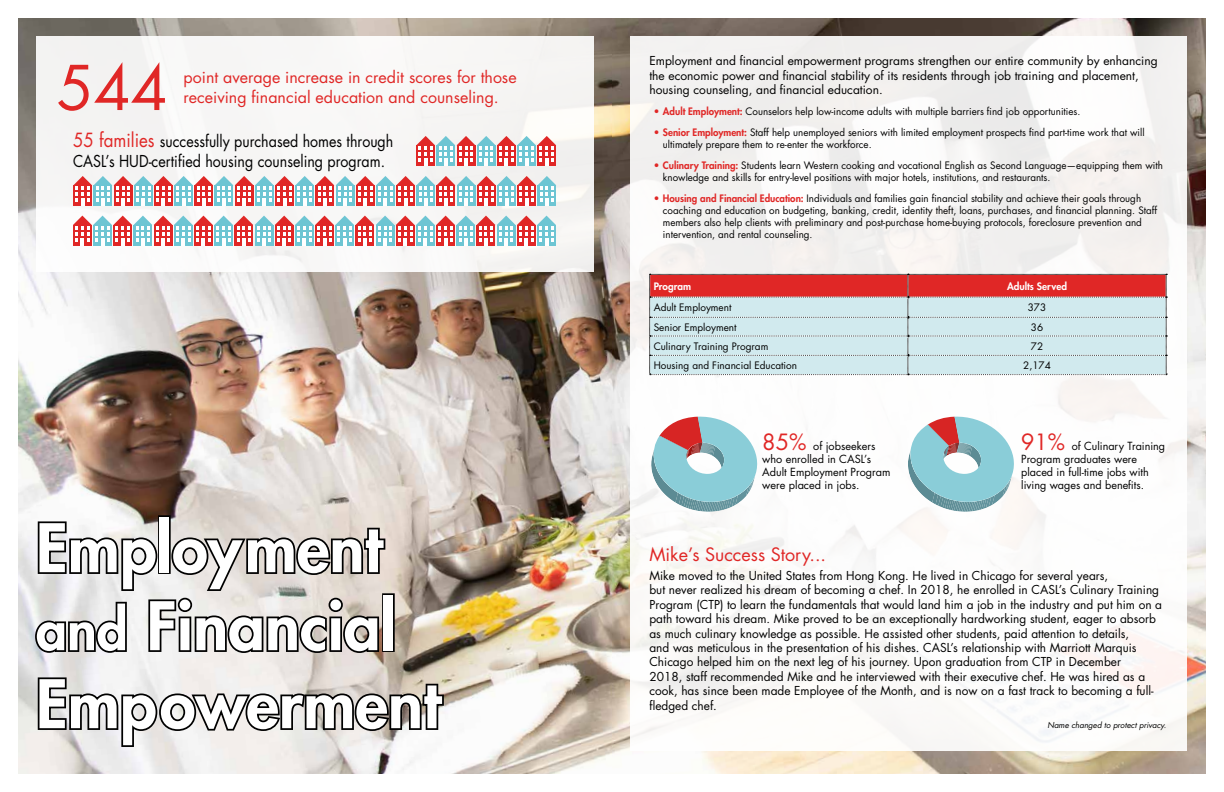
<style>
.page{position:relative;width:1224px;height:792px;background:#fff}
.page>*{position:absolute;margin:0;border:0;box-sizing:border-box;transform-origin:0 0}
.t1{font:800 65px/78px "Futura Std";color:#fff}
.t2{font:60px "Futura Std";color:#e02726}
.t3{font:18px "Futura Std";color:#e02726}
.t4{font:16px/19.2px "Futura Std";color:#000;scale:.89 1}
.t5{font:16px/20px "Futura Std";color:#e02726}
.t6{font:12px/14.4px "Futura Std";color:#000}
.t7{font:10.9px/13.1px "Futura Std";color:#000}
.t8{font:10px/12px "Futura Std";color:#000}
.t9{font:800 10px "Futura Std";color:#fff}
.t10{font:italic 8px "Futura Std";color:#000}
.s1{font-size:19px;color:#e02726}
.s2{font-size:55px}
.s3{font-weight:800;color:#e02726}
.s4{font-size:21.8px;color:#e02726}
</style>
<div class="page">
<img style="left:18px;top:18px;width:1188px;height:756px">
<div style="left:158px;top:515px;width:13px;height:59px;border:4px solid #000"></div>
<svg style="left:33px;top:520px;width:354px;height:135px;background:#a9a6a3"></svg>
<div style="left:382px;top:593px;width:13px;height:59px;border:4px solid #000"></div>
<svg style="left:36px;top:676px;width:410px;height:73px"></svg>
<div style="left:630px;top:36px;width:557px;height:715px;background:#fff"></div>
<div style="left:36px;top:36px;width:558px;height:235px;background:#f7f6f5"></div>
<svg style="left:649px;top:274px;width:518px;height:101px;background:#d0bbbe"></svg>
<svg style="left:73px;top:176px;width:483px;height:30px"></svg>
<svg style="left:73px;top:216px;width:483px;height:30px"></svg>
<svg style="left:416px;top:136px;width:140px;height:30px"></svg>
<svg style="left:651px;top:416px;width:107px;height:96px"></svg>
<svg style="left:908px;top:416px;width:110px;height:96px"></svg>
<h2 class="t2" style="left:57px;top:50px;width:112px">544</h2>
<h3 class="t5" style="left:184px;top:67px;width:335px">point average increase in credit scores for those receiving financial education and counseling.</h3>
<h3 class="t4" style="left:73px;top:132px;width:362px"><span class="s1">55 families</span> successfully purchased homes through<br>CASL’s HUD-certified housing counseling program.</h3>
<h1 class="t1" style="left:36px;top:509px;width:406px">Employment <span class="s2">and</span> Financial<br>Empowerment</h1>
<p class="t6" style="left:649px;top:54px;width:510px">Employment and financial empowerment programs strengthen our entire community by enhancing the economic power and financial stability of its residents through job training and placement, housing counseling, and financial education.</p>
<p class="t8" style="left:654px;top:106px;width:428px"><span class="s3">• Adult Employment:</span> Counselors help low-income adults with multiple barriers find job opportunities.</p>
<p class="t8" style="left:663px;top:127px;width:483px;text-indent:-9px"><span class="s3">• Senior Employment:</span> Staff help unemployed seniors with limited employment prospects find part-time work that will ultimately prepare them to re-enter the workforce.</p>
<p class="t8" style="left:663px;top:160px;width:502px;text-indent:-9px"><span class="s3">• Culinary Training:</span> Students learn Western cooking and vocational English as Second Language—equipping them with knowledge and skills for entry-level positions with major hotels, institutions, and restaurants.</p>
<p class="t8" style="left:663px;top:193px;width:496px;text-indent:-9px"><span class="s3">• Housing and Financial Education:</span> Individuals and families gain financial stability and achieve their goals through coaching and education on budgeting, banking, credit, identity theft, loans, purchases, and financial planning. Staff members also help clients with preliminary and post-purchase home-buying protocols, foreclosure prevention and intervention, and rental counseling.</p>
<p class="t9" style="left:654px;top:280px;width:39px">Program</p>
<p class="t9" style="left:1007px;top:280px;width:61px">Adults Served</p>
<p class="t8" style="left:654px;top:302px;width:79px">Adult Employment</p>
<p class="t8" style="left:1028px;top:302px;width:20px">373</p>
<p class="t8" style="left:654px;top:321px;width:84px">Senior Employment</p>
<p class="t8" style="left:1031px;top:321px;width:14px">36</p>
<p class="t8" style="left:654px;top:340px;width:116px">Culinary Training Program</p>
<p class="t8" style="left:1031px;top:340px;width:14px">72</p>
<p class="t8" style="left:654px;top:360px;width:145px">Housing and Financial Education</p>
<p class="t8" style="left:1023px;top:360px;width:29px">2,174</p>
<p class="t7" style="left:762px;top:439px;width:130px"><span class="s4">85%</span> of jobseekers who enrolled in CASL’s<br>Adult Employment Program were placed in jobs.</p>
<p class="t7" style="left:1021px;top:439px;width:145px"><span class="s4">91%</span> of Culinary Training<br>Program graduates were placed in full-time jobs with living wages and benefits.</p>
<h3 class="t3" style="left:649px;top:543px;width:178px">Mike’s Success Story...</h3>
<p class="t6" style="left:649px;top:569px;width:514px">Mike moved to the United States from Hong Kong. He lived in Chicago for several years,<br>but never realized his dream of becoming a chef. In 2018, he enrolled in CASL’s Culinary Training Program (CTP) to learn the fundamentals that would land him a job in the industry and put him on a path toward his dream. Mike proved to be an exceptionally hardworking student, eager to absorb as much culinary knowledge as possible. He assisted other students, paid attention to details,<br>and was meticulous in the presentation of his dishes. CASL’s relationship with Marriott Marquis Chicago helped him on the next leg of his journey. Upon graduation from CTP in December<br>2018, staff recommended Mike and he interviewed with their executive chef. He was hired as a cook, has since been made Employee of the Month, and is now on a fast track to becoming a full&shy;fledged chef.</p>
<p class="t10" style="left:1047px;top:720px;width:121px">Name changed to protect privacy.</p>
</div>
